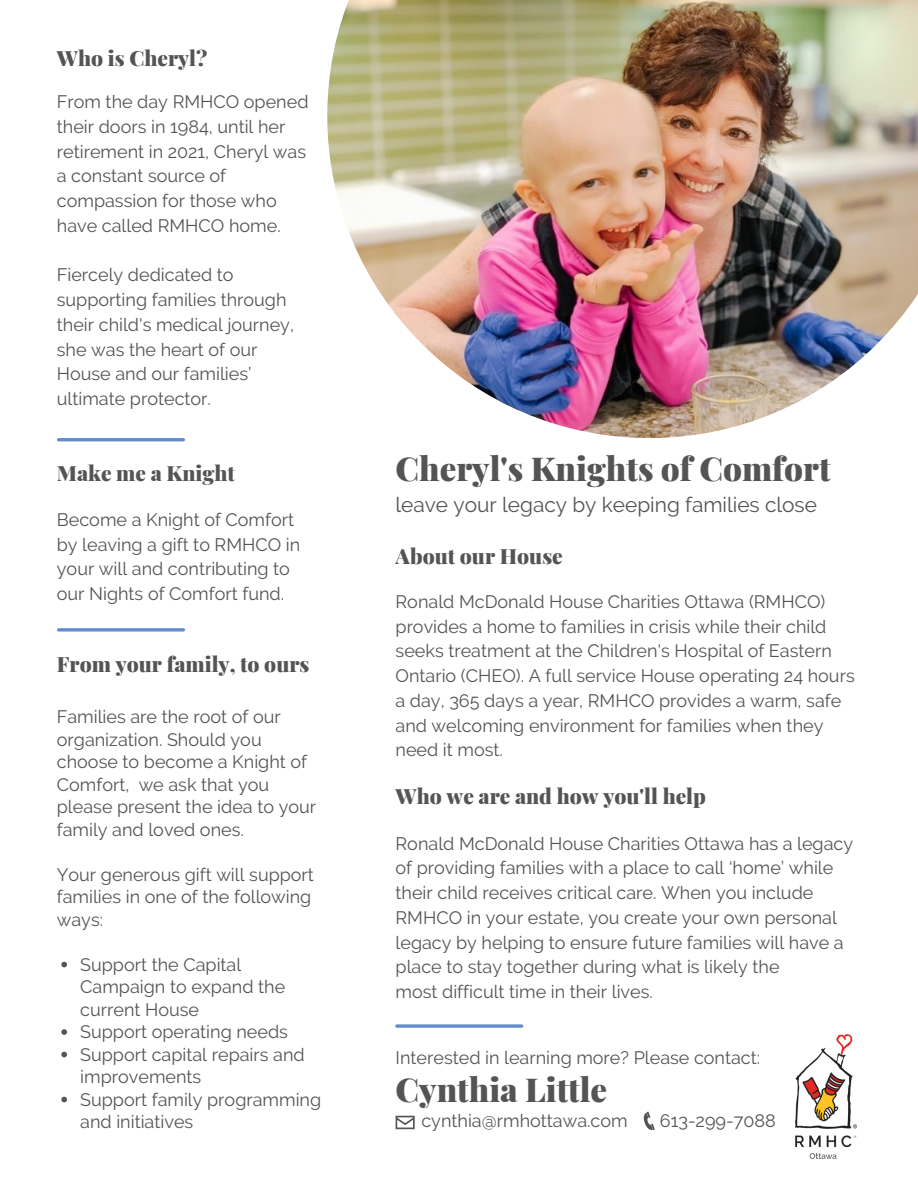
<style>
.page{position:relative;width:918px;height:1188px;background:#fff}
.page>*{position:absolute;margin:0;border:0;box-sizing:border-box;transform-origin:0 0}
.t1{font:900 33px "Playfair Display";color:#545454}
.t2{font:900 21px "Playfair Display";color:#545454}
.t3{font:20.85px "Raleway";color:#545454}
.t4{font:18px/24.8px "Raleway";color:#545454}
</style>
<div class="page">
<img style="left:327px;top:0;width:591px;height:438px">
<img style="left:795px;top:1034px;width:62px;height:124px">
<svg style="left:61px;top:962px;width:6px;height:5px"></svg>
<svg style="left:61px;top:1029px;width:6px;height:6px"></svg>
<svg style="left:61px;top:1052px;width:6px;height:5px"></svg>
<svg style="left:61px;top:1097px;width:6px;height:5px"></svg>
<svg style="left:396px;top:1116px;width:19px;height:13px"></svg>
<svg style="left:643px;top:1112px;width:12px;height:18px"></svg>
<hr style="left:59px;top:438px;width:124px;height:3px;background:#638dc9">
<svg style="left:59px;top:628px;width:124px;height:4px"></svg>
<svg style="left:397px;top:1024px;width:125px;height:4px"></svg>
<p class="t2" style="left:57px;top:43px;width:152px">Who is Cheryl?</p>
<p class="t4" style="left:57px;top:89px;width:253px">From the day RMHCO opened their doors in 1984, until her retirement in 2021, Cheryl was a constant source of compassion for those who have called RMHCO home.</p>
<p class="t4" style="left:57px;top:263px;width:239px">Fiercely dedicated to supporting families through their child's medical journey, she was the heart of our<br>House and our families’ ultimate protector.</p>
<p class="t2" style="left:57px;top:458px;width:179px">Make me a Knight</p>
<p class="t4" style="left:57px;top:507px;width:245px">Become a Knight of Comfort by leaving a gift to RMHCO in your will and contributing to our Nights of Comfort fund.</p>
<p class="t2" style="left:57px;top:650px;width:254px">From your family, to ours</p>
<p class="t4" style="left:57px;top:706px;width:261px;line-height:22.5px">Families are the root of our organization. Should you choose to become a Knight of<br>Comfort, we ask that you please present the idea to your family and loved ones.</p>
<p class="t4" style="left:57px;top:863px;width:259px;line-height:22.5px">Your generous gift will support families in one of the following ways:</p>
<p class="t4" style="left:80px;top:953px;width:207px;line-height:22.5px">Support the Capital<br>Campaign to expand the current House</p>
<p class="t4" style="left:80px;top:1020px;width:209px">Support operating needs</p>
<p class="t4" style="left:80px;top:1043px;width:226px;line-height:22.5px">Support capital repairs and improvements</p>
<p class="t4" style="left:80px;top:1088px;width:242px;line-height:22.5px">Support family programming and initiatives</p>
<p class="t1" style="left:396px;top:445px;width:437px">Cheryl's Knights of Comfort</p>
<p class="t3" style="left:396px;top:493px;width:423px">leave your legacy by keeping families close</p>
<p class="t2" style="left:396px;top:542px;width:169px">About our House</p>
<p class="t4" style="left:396px;top:589px;width:461px">Ronald McDonald House Charities Ottawa (RMHCO) provides a home to families in crisis while their child seeks treatment at the Children's Hospital of Eastern Ontario (CHEO). A full service House operating 24 hours a day, 365 days a year, RMHCO provides a warm, safe and welcoming environment for families when they need it most.</p>
<p class="t2" style="left:396px;top:781px;width:312px">Who we are and how you'll help</p>
<p class="t4" style="left:396px;top:831px;width:459px">Ronald McDonald House Charities Ottawa has a legacy of providing families with a place to call ‘home’ while their child receives critical care. When you include RMHCO in your estate, you create your own personal legacy by helping to ensure future families will have a place to stay together during what is likely the</p>
<p class="t4" style="left:396px;top:979px;width:259px">most difficult time in their lives.</p>
<p class="t4" style="left:396px;top:1045px;width:366px">Interested in learning more? Please contact:</p>
<p class="t1" style="left:396px;top:1067px;width:213px">Cynthia Little</p>
<p class="t4" style="left:421px;top:1108px;width:208px">cynthia@rmhottawa.com</p>
<p class="t4" style="left:660px;top:1108px;width:117px">613-299-7088</p>
</div>
